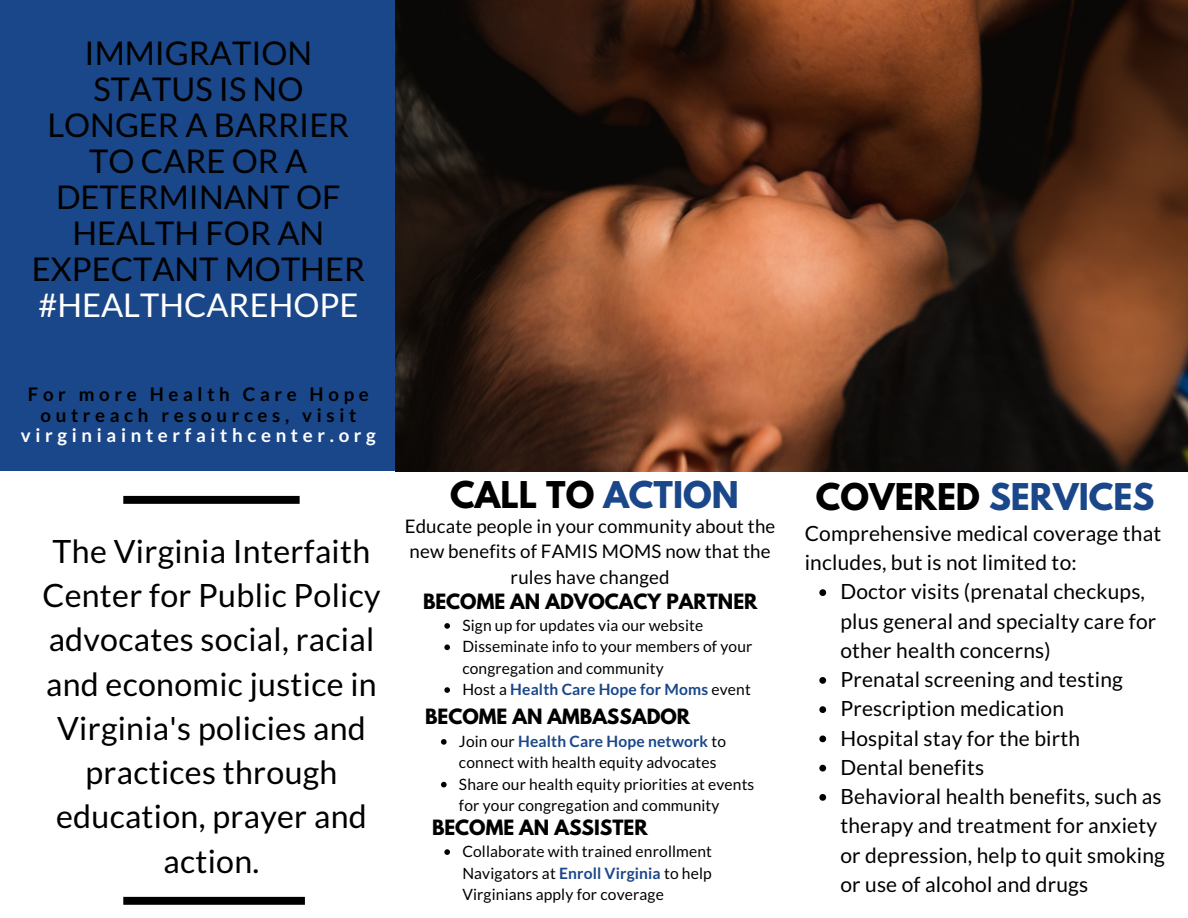
<style>
.page{position:relative;width:1188px;height:918px;background:#fff}
.page>*{position:absolute;margin:0;border:0;box-sizing:border-box;transform-origin:0 0}
.t1{font:32.7px/36px "Lato";color:#000;text-align:center}
.t2{font:32.7px "Lato";color:#fff}
.t3{font:700 32.7px "League Spartan";color:#1a4789}
.t4{font:700 32.7px "League Spartan";color:#000}
.t5{font:32.1px/44.2px "Lato";letter-spacing:.01em;color:#000;text-align:center}
.t6{font:21px/29.2px "Lato";letter-spacing:.01em;color:#000}
.t7{font:18.75px/25.8px "Lato";letter-spacing:.01em;color:#000;text-align:center}
.t8{font:700 18.75px/20.2px "Lato";letter-spacing:.25em;color:#000;text-align:center}
.t9{font:700 18.75px "League Spartan";color:#000}
.t10{font:15.6px/21.3px "Lato";letter-spacing:.01em;color:#000}
.t11{font:700 15.6px "Lato";letter-spacing:.01em;color:#1a4789}
.s1{color:#fff}
.s2{color:#1a4789}
.s3{color:#000}
.s4{font-weight:400;color:#000}
.s5{font-weight:700;color:#1a4789}
</style>
<div class="page">
<div style="left:0;top:0;width:396px;height:471px;background:#1a4789"></div>
<img style="left:396px;top:0;width:792px;height:471px">
<svg style="left:444px;top:623px;width:6px;height:6px"></svg>
<svg style="left:444px;top:644px;width:6px;height:6px"></svg>
<svg style="left:444px;top:687px;width:6px;height:6px"></svg>
<svg style="left:819px;top:589px;width:7px;height:7px"></svg>
<svg style="left:819px;top:677px;width:7px;height:7px"></svg>
<svg style="left:819px;top:706px;width:7px;height:7px"></svg>
<svg style="left:819px;top:736px;width:7px;height:6px"></svg>
<svg style="left:819px;top:765px;width:7px;height:7px"></svg>
<svg style="left:819px;top:794px;width:7px;height:7px"></svg>
<svg style="left:441px;top:739px;width:6px;height:6px"></svg>
<svg style="left:441px;top:782px;width:6px;height:5px"></svg>
<svg style="left:444px;top:849px;width:6px;height:6px"></svg>
<svg style="left:123px;top:496px;width:177px;height:8px"></svg>
<svg style="left:123px;top:897px;width:182px;height:8px"></svg>
<p class="t1" style="left:32px;top:34px;width:335px">IMMIGRATION<br>STATUS IS NO<br>LONGER A BARRIER<br>TO CARE OR A<br>DETERMINANT OF<br>HEALTH FOR AN<br>EXPECTANT MOTHER</p>
<p class="t2" style="left:38px;top:285px;width:322px">#HEALTHCAREHOPE</p>
<p class="t8" style="left:21px;top:384px;width:357px">For more Health Care Hope outreach resources, visit <span class="s1">virginiainterfaithcenter.org</span></p>
<p class="t5" style="left:42px;top:528px;width:340px">The Virginia Interfaith<br>Center for Public Policy advocates social, racial and economic justice in<br>Virginia's policies and practices through education, prayer and action.</p>
<p class="t4" style="left:450px;top:479px;width:290px">CALL TO <span class="s2">ACTION</span></p>
<p class="t3" style="left:816px;top:481px;width:340px"><span class="s3">COVERED</span> SERVICES</p>
<p class="t7" style="left:405px;top:512px;width:372px">Educate people in your community about the new benefits of FAMIS MOMS now that the rules have changed</p>
<p class="t6" style="left:805px;top:518px;width:358px">Comprehensive medical coverage that includes, but is not limited to:</p>
<p class="t9" style="left:423px;top:592px;width:336px">BECOME AN ADVOCACY PARTNER</p>
<p class="t6" style="left:840px;top:577px;width:318px">Doctor visits (prenatal checkups, plus general and specialty care for other health concerns)</p>
<p class="t6" style="left:840px;top:664px;width:284px">Prenatal screening and testing</p>
<p class="t6" style="left:840px;top:694px;width:225px">Prescription medication</p>
<p class="t6" style="left:840px;top:723px;width:241px">Hospital stay for the birth</p>
<p class="t6" style="left:840px;top:752px;width:145px">Dental benefits</p>
<p class="t6" style="left:840px;top:781px;width:326px">Behavioral health benefits, such as therapy and treatment for anxiety or depression, help to quit smoking or use of alcohol and drugs</p>
<p class="t10" style="left:462px;top:614px;width:242px">Sign up for updates via our website</p>
<p class="t10" style="left:462px;top:636px;width:292px">Disseminate info to your members of your congregation and community</p>
<p class="t11" style="left:462px;top:680px;width:290px"><span class="s4">Host a</span> Health Care Hope for Moms <span class="s4">event</span></p>
<p class="t9" style="left:425px;top:708px;width:267px">BECOME AN AMBASSADOR</p>
<p class="t10" style="left:459px;top:730px;width:269px">Join our <span class="s5">Health Care Hope network</span> to connect with health equity advocates</p>
<p class="t10" style="left:459px;top:773px;width:297px">Share our health equity priorities at events for your congregation and community</p>
<p class="t9" style="left:432px;top:818px;width:217px">BECOME AN ASSISTER</p>
<p class="t10" style="left:462px;top:840px;width:251px;text-align:justify">Collaborate with trained enrollment Navigators at <span class="s5">Enroll Virginia</span> to help Virginians apply for coverage</p>
</div>
